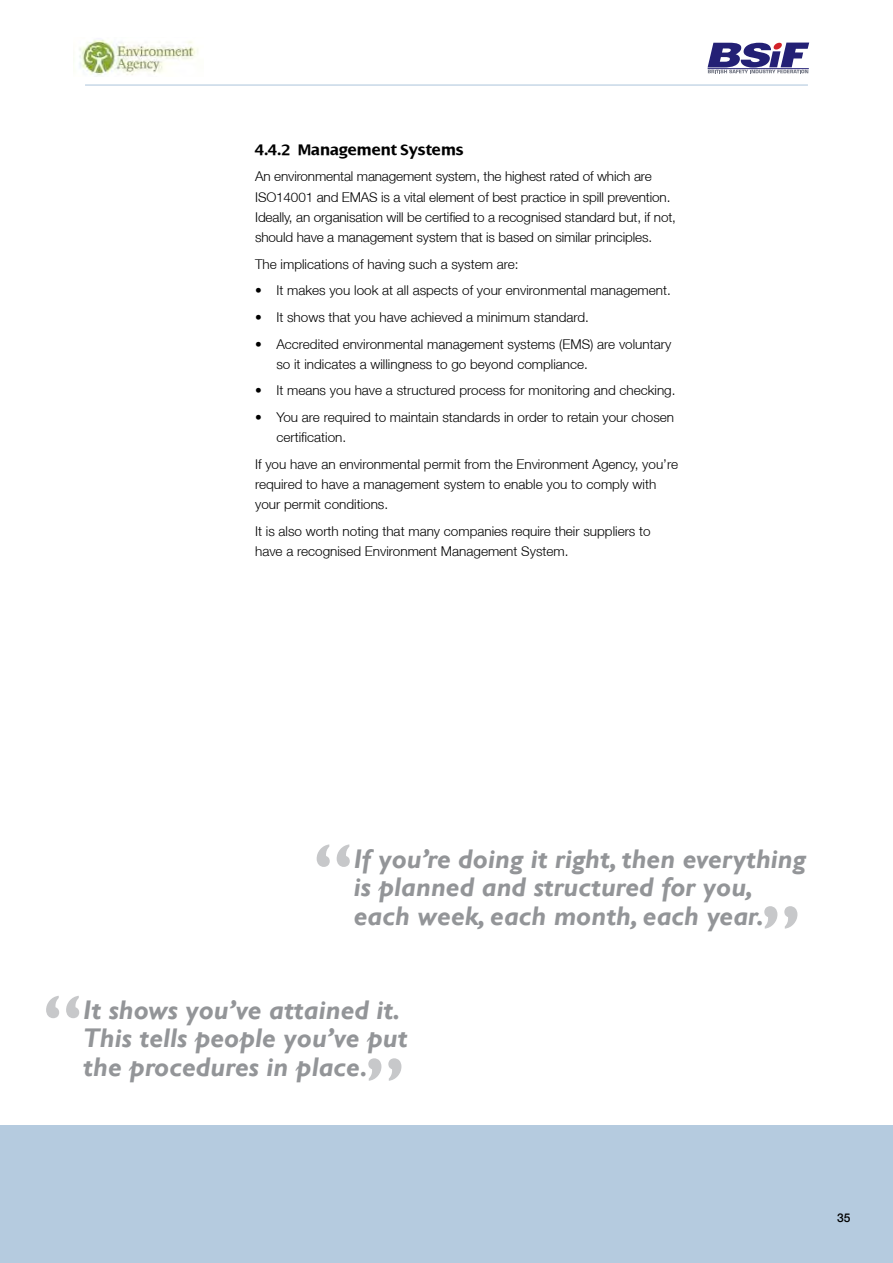
<style>
.page{position:relative;width:893px;height:1263px;background:#fff}
.page>*{position:absolute;margin:0;border:0;box-sizing:border-box;transform-origin:0 0}
.t1{font:700 72px "Gill Sans";color:#c7c8ca}
.t2{font:italic 700 27px/28.5px "Gill Sans";color:#939598}
.t3{font:700 16.5px "Dialog";color:#000}
.t4{font:300 13.5px/20.2px "Helvetica Neue LT";color:#000}
.t5{font:500 12px "Helvetica Neue LT";color:#000}
</style>
<div class="page">
<div style="left:0;top:1126px;width:893px;height:137px;background:#b5cbdf"></div>
<hr style="left:85px;top:84px;width:723px;height:2px;background:#b5cbdf">
<svg style="left:708px;top:43px;width:101px;height:30px"></svg>
<hr style="left:708px;top:68px;width:101px;height:1px;background:#232075">
<img style="left:73px;top:40px;width:125px;height:35px">
<p class="t3" style="left:255px;top:140px;width:210px">4.4.2 Management Systems</p>
<p class="t4" style="left:255px;top:166px;width:422px">An environmental management system, the highest rated of which are ISO14001 and EMAS is a vital element of best practice in spill prevention.<br>Ideally, an organisation will be certified to a recognised standard but, if not, should have a management system that is based on similar principles.</p>
<p class="t4" style="left:255px;top:253px;width:265px">The implications of having such a system are:</p>
<p class="t4" style="left:255px;top:280px;width:417px">• It makes you look at all aspects of your environmental management.</p>
<p class="t4" style="left:255px;top:307px;width:335px">• It shows that you have achieved a minimum standard.</p>
<p class="t4" style="left:276px;top:333px;width:396px;text-indent:-21px">• Accredited environmental management systems (EMS) are voluntary so it indicates a willingness to go beyond compliance.</p>
<p class="t4" style="left:255px;top:380px;width:422px">• It means you have a structured process for monitoring and checking.</p>
<p class="t4" style="left:276px;top:407px;width:399px;text-indent:-21px">• You are required to maintain standards in order to retain your chosen certification.</p>
<p class="t4" style="left:255px;top:454px;width:424px">If you have an environmental permit from the Environment Agency, you’re required to have a management system to enable you to comply with your permit conditions.</p>
<p class="t4" style="left:255px;top:521px;width:397px">It is also worth noting that many companies require their suppliers to have a recognised Environment Management System.</p>
<h1 class="t1" style="left:313px;top:826px;width:42px">“</h1>
<h2 class="t2" style="left:354px;top:845px;width:454px">If you’re doing it right, then everything is planned and structured for you, each week, each month, each year.</h2>
<h1 class="t1" style="left:801px;top:946px;width:42px;rotate:-180deg">“</h1>
<h1 class="t1" style="left:42px;top:978px;width:42px">“</h1>
<h2 class="t2" style="left:83px;top:996px;width:326px">It shows you’ve attained it.<br>This tells people you’ve put the procedures in place.</h2>
<h1 class="t1" style="left:406px;top:1099px;width:42px;rotate:-180deg">“</h1>
<p class="t5" style="left:837px;top:1210px;width:15px">35</p>
</div>
